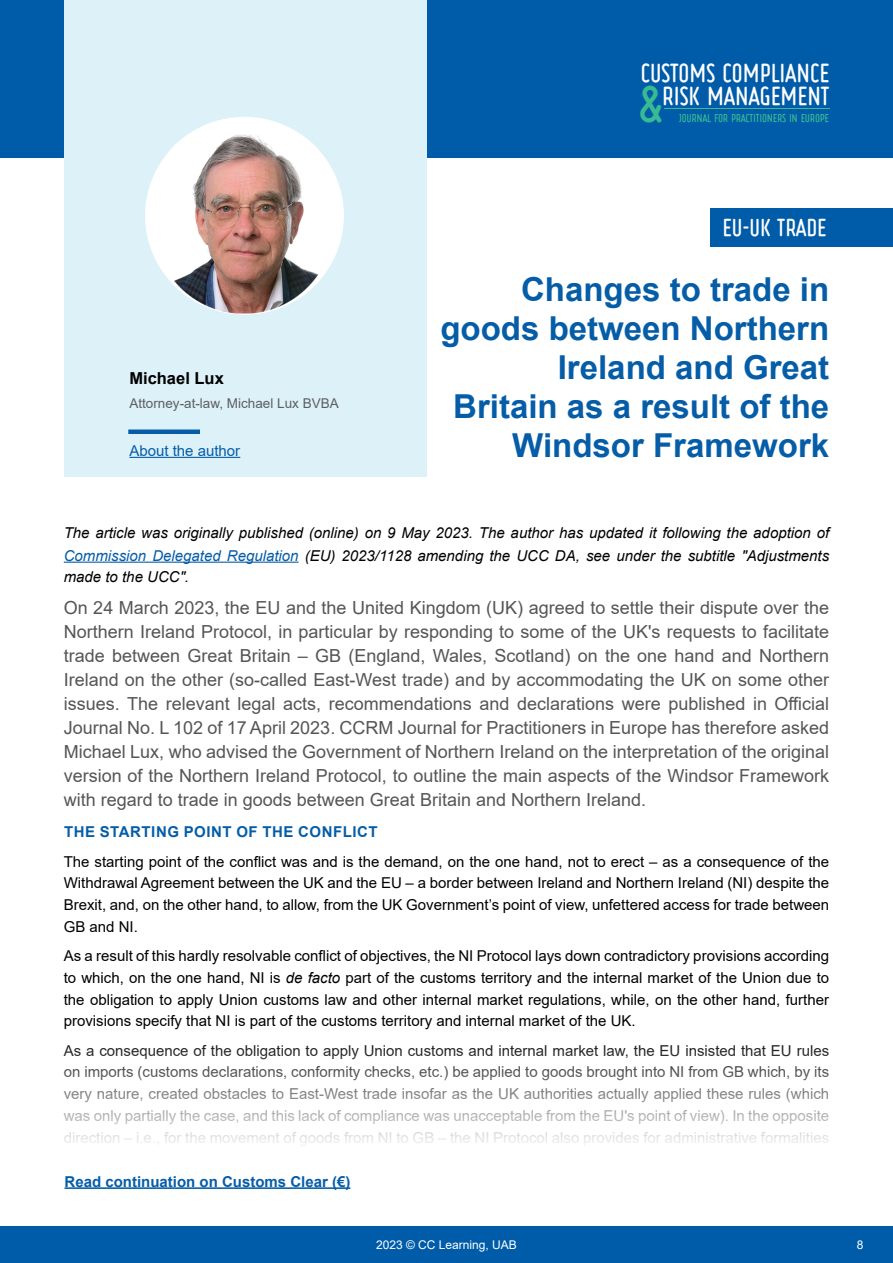
<style>
.page{position:relative;width:893px;height:1263px;background:#fff}
.page>*{position:absolute;margin:0;border:0;box-sizing:border-box;transform-origin:0 0}
.t1{font:700 38.1px "Ruler";color:#38ba93}
.t2{font:700 33px/39px "Arial";color:#055da8;text-align:right}
.t3{font:700 19.2px/23.1px "Ruler";color:#fff;text-align:right}
.t4{font:18px/24px "Arial";color:#555556;text-align:justify}
.t5{font:700 18px "Ruler";color:#fff}
.t6{font:700 16.5px "Arial";color:#000}
.t7{font:15px/21.8px "Arial";color:#000;text-align:justify}
.t8{font:italic 15px/22px "Arial";color:#000;text-align:justify}
.t9{font:700 15px "Arial";color:#055da8}
.t10{font:700 15px "Arial";letter-spacing:.035em;color:#055da8}
.t11{font:15px "Arial";color:#055da8}
.t12{font:13.5px "Arial";color:#5e5f5f}
.t13{font:12px "Arial";color:#fff}
.t14{font:700 8.4px "Ruler";color:#38ba93}
.s1{color:#055da8}
.s2{font-style:italic}
</style>
<div class="page">
<div style="left:0;top:1226px;width:893px;height:37px;background:#005ca8"></div>
<div style="left:0;top:0;width:893px;height:157px;background:#005ca8"></div>
<hr style="left:664px;top:108px;width:165px;height:1px;background:#38ba93">
<div style="left:64px;top:0;width:362px;height:477px;background:#ddf1f9"></div>
<div style="left:128px;top:429px;width:72px;height:5px;background:#055da8"></div>
<div style="left:145px;top:117px;width:199px;height:198px;background:#fff;border-radius:50%"></div>
<img style="left:169px;top:134px;width:151px;height:180px">
<hr style="left:129px;top:457px;width:111px;height:1px;background:#055da8">
<hr style="left:64px;top:562px;width:235px;height:1px;background:#055da8">
<div style="left:710px;top:209px;width:183px;height:38px;background:#005ca8"></div>
<hr style="left:65px;top:1187px;width:285px;height:2px;background:#055da8">
<p class="t3" style="left:640px;top:63px;width:190px">CUSTOMS COMPLIANCE<br>RISK MANAGEMENT</p>
<h1 class="t1" style="left:637px;top:86px;width:28px">&amp;</h1>
<p class="t14" style="left:679px;top:114px;width:152px">JOURNAL FOR PRACTITIONERS IN EUROPE</p>
<p class="t6" style="left:129px;top:367px;width:96px">Michael Lux</p>
<p class="t12" style="left:129px;top:394px;width:211px">Attorney-at-law, Michael Lux BVBA</p>
<p class="t11" style="left:129px;top:440px;width:112px">About the author</p>
<p class="t5" style="left:722px;top:220px;width:105px">EU-UK TRADE</p>
<h2 class="t2" style="left:440px;top:271px;width:390px">Changes to trade in goods between Northern<br>Ireland and Great<br>Britain as a result of the<br>Windsor Framework</h2>
<p class="t8" style="left:64px;top:522px;width:767px">The article was originally published (online) on 9 May 2023. The author has updated it following the adoption of <span class="s1">Commission Delegated Regulation</span> (EU) 2023/1128 amending the UCC DA, see under the subtitle "Adjustments made to the UCC".</p>
<p class="t4" style="left:64px;top:595px;width:767px">On 24 March 2023, the EU and the United Kingdom (UK) agreed to settle their dispute over the Northern Ireland Protocol, in particular by responding to some of the UK's requests to facilitate trade between Great Britain – GB (England, Wales, Scotland) on the one hand and Northern Ireland on the other (so-called East-West trade) and by accommodating the UK on some other issues. The relevant legal acts, recommendations and declarations were published in Official Journal No. L 102 of 17 April 2023. CCRM Journal for Practitioners in Europe has therefore asked Michael Lux, who advised the Government of Northern Ireland on the interpretation of the original version of the Northern Ireland Protocol, to outline the main aspects of the Windsor Framework with regard to trade in goods between Great Britain and Northern Ireland.</p>
<p class="t10" style="left:64px;top:821px;width:315px">THE STARTING POINT OF THE CONFLICT</p>
<p class="t7" style="left:64px;top:850px;width:767px">The starting point of the conflict was and is the demand, on the one hand, not to erect – as a consequence of the Withdrawal Agreement between the UK and the EU – a border between Ireland and Northern Ireland (NI) despite the Brexit, and, on the other hand, to allow, from the UK Government’s point of view, unfettered access for trade between GB and NI.</p>
<p class="t7" style="left:64px;top:945px;width:767px">As a result of this hardly resolvable conflict of objectives, the NI Protocol lays down contradictory provisions according to which, on the one hand, NI is <span class="s2">de facto</span> part of the customs territory and the internal market of the Union due to the obligation to apply Union customs law and other internal market regulations, while, on the other hand, further provisions specify that NI is part of the customs territory and internal market of the UK.</p>
<p class="t7" style="left:64px;top:1039px;width:767px">As a consequence of the obligation to apply Union customs and internal market law, the EU insisted that EU rules on imports (customs declarations, conformity checks, etc.) be applied to goods brought into NI from GB which, by its very nature, created obstacles to East-West trade insofar as the UK authorities actually applied these rules (which was only partially the case, and this lack of compliance was unacceptable from the EU's point of view). In the opposite direction – i.e., for the movement of goods from NI to GB – the NI Protocol also provides for administrative formalities</p>
<p class="t9" style="left:65px;top:1171px;width:287px">Read continuation on Customs Clear (€)</p>
<p class="t13" style="left:376px;top:1237px;width:142px">2023 © CC Learning, UAB</p>
<p class="t13" style="left:857px;top:1236px;width:8px">8</p>
</div>
